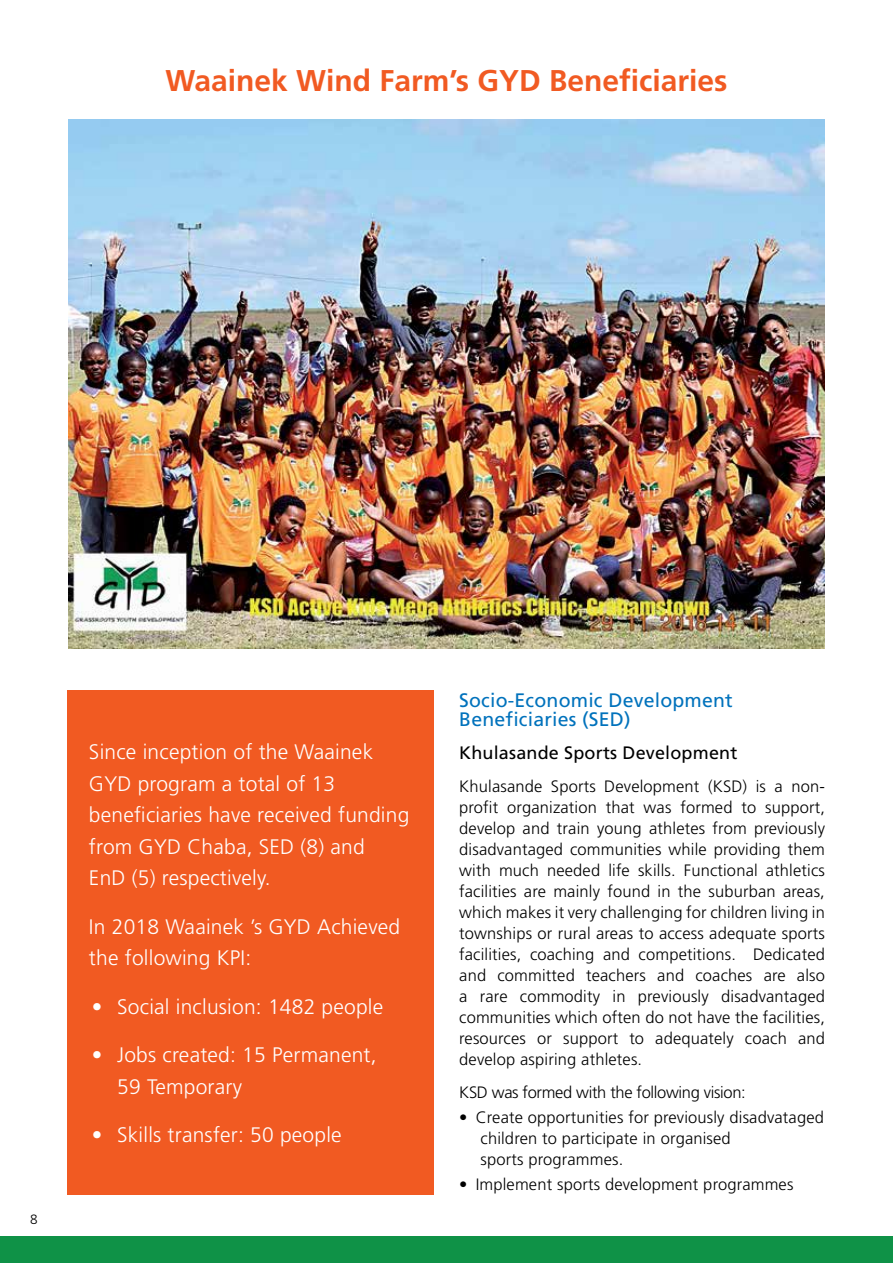
<style>
.page{position:relative;width:893px;height:1263px;background:#fff}
.page>*{position:absolute;margin:0;border:0;box-sizing:border-box;transform-origin:0 0}
.t1{font:700 30px "Frutiger LT Std";color:#f15a22}
.t2{font:300 21px/31.5px "Frutiger LT Std";letter-spacing:.01em;color:#fff}
.t3{font:19.5px/19.5px "Frutiger";letter-spacing:.01em;color:#0072bc}
.t4{font:18px "Frutiger";letter-spacing:.01em;color:#000}
.t5{font:300 16.5px/21px "Frutiger";letter-spacing:.01em;color:#000;text-align:justify}
.t6{font:300 16.5px "Frutiger";letter-spacing:-.02em;color:#000}
.t7{font:300 13.5px "Frutiger";color:#000}
</style>
<div class="page">
<img style="left:68px;top:119px;width:757px;height:529px">
<div style="left:0;top:1237px;width:893px;height:26px;background:#0f9247"></div>
<div style="left:68px;top:691px;width:366px;height:504px;background:#f15a22"></div>
<h1 class="t1" style="left:166px;top:62px;width:563px">Waainek Wind Farm’s GYD Beneficiaries</h1>
<p class="t7" style="left:30px;top:1212px;width:9px">8</p>
<p class="t2" style="left:89px;top:736px;width:322px">Since inception of the Waainek<br>GYD program a total of 13 beneficiaries have received funding from GYD Chaba, SED (8) and<br>EnD (5) respectively.</p>
<p class="t2" style="left:89px;top:911px;width:313px">In 2018 Waainek ’s GYD Achieved the following KPI:</p>
<p class="t2" style="left:92px;top:991px;width:293px">• Social inclusion: 1482 people</p>
<p class="t2" style="left:117px;top:1039px;width:261px;text-indent:-25px">• Jobs created: 15 Permanent,<br>59 Temporary</p>
<p class="t2" style="left:92px;top:1119px;width:252px">• Skills transfer: 50 people</p>
<p class="t3" style="left:459px;top:690px;width:275px">Socio-Economic Development<br>Beneficiaries (SED)</p>
<p class="t4" style="left:459px;top:742px;width:280px">Khulasande Sports Development</p>
<p class="t5" style="left:459px;top:776px;width:367px">Khulasande Sports Development (KSD) is a non&shy;profit organization that was formed to support, develop and train young athletes from previously disadvantaged communities while providing them with much needed life skills. Functional athletics facilities are mainly found in the suburban areas, which makes it very challenging for children living in townships or rural areas to access adequate sports facilities, coaching and competitions. Dedicated and committed teachers and coaches are also a rare commodity in previously disadvantaged communities which often do not have the facilities, resources or support to adequately coach and develop aspiring athletes.</p>
<p class="t6" style="left:459px;top:1082px;width:288px">KSD was formed with the following vision:</p>
<p class="t5" style="left:480px;top:1107px;width:345px;text-align:left;text-indent:-21px">• Create opportunities for previously disadvataged children to participate in organised<br>sports programmes.</p>
<p class="t5" style="left:459px;top:1174px;width:336px">• Implement sports development programmes</p>
</div>
